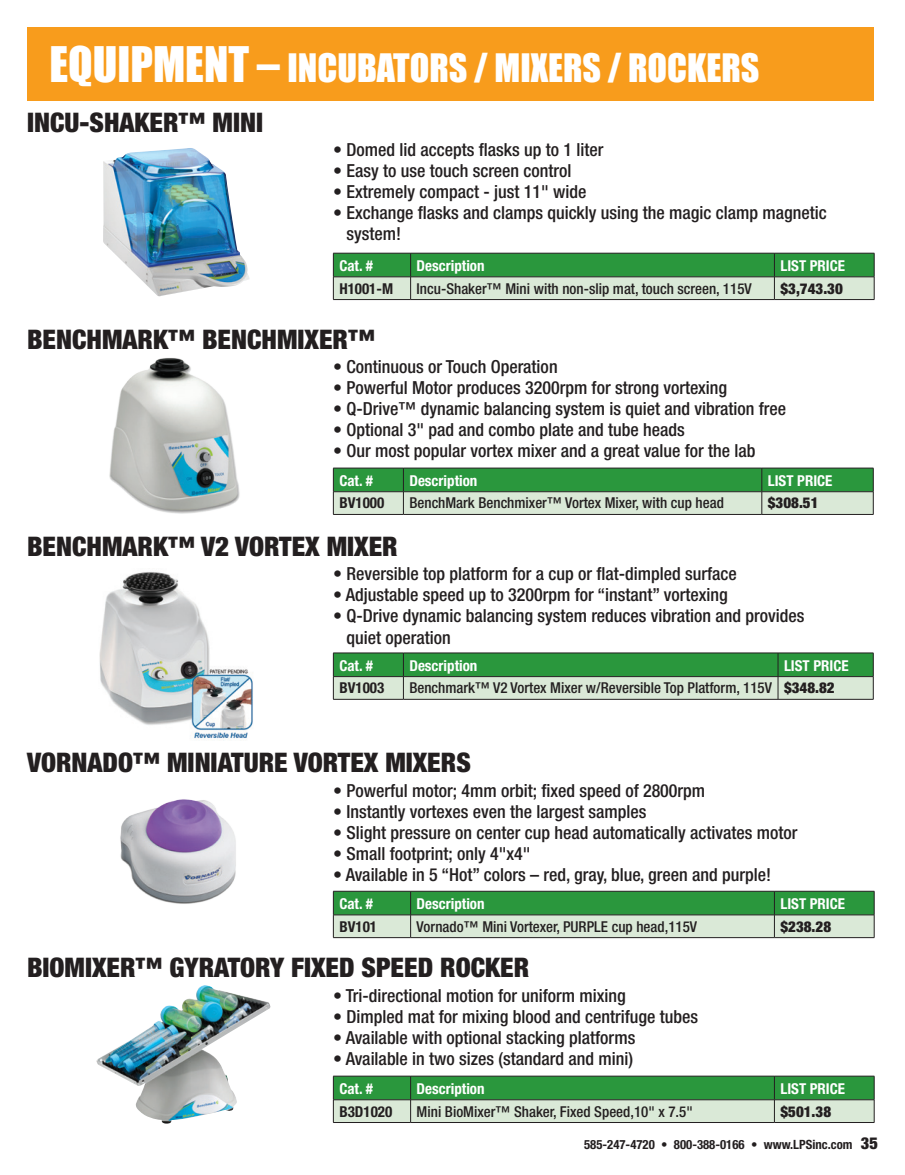
<style>
.page{position:relative;width:905px;height:1175px;background:#fff}
.page>*{position:absolute;margin:0;border:0;box-sizing:border-box;transform-origin:0 0}
.t1{font:36px "Impact";color:#fff}
.t2{font:900 condensed 27px "Helvetica Neue";color:#231f20}
.t3{font:500 condensed 18px/21px "Helvetica Neue";color:#231f20}
.t4{font:500 condensed 15px "Helvetica Neue LT Std";color:#231f20}
.t5{font:700 condensed 15px "Helvetica Neue";color:#fff}
.t6{font:700 condensed 15px "Helvetica Neue LT Std";color:#231f20}
.t7{font:900 condensed 15px "Helvetica Neue LT Std";color:#231f20}
.t8{font:700 condensed 12.75px "Helvetica Neue LT Std";color:#231f20}
.s1{font-size:45px}
.s2{font-weight:900}
.s3{font-weight:900;font-size:16.5px}
</style>
<div class="page">
<div style="left:27px;top:27px;width:846px;height:74px;background:#f89c1c"></div>
<svg style="left:333px;top:468px;width:541px;height:46px;background:#7cb884"></svg>
<hr style="left:333px;top:514px;width:70px;height:1px;background:#231f20">
<hr style="left:403px;top:514px;width:358px;height:1px;background:#231f20">
<hr style="left:761px;top:514px;width:112px;height:1px;background:#231f20">
<hr style="left:333px;top:652px;width:70px;height:1px;background:#231f20">
<hr style="left:403px;top:652px;width:375px;height:1px;background:#231f20">
<hr style="left:778px;top:652px;width:95px;height:1px;background:#231f20">
<svg style="left:333px;top:653px;width:541px;height:46px;background:#7cb884"></svg>
<hr style="left:333px;top:699px;width:70px;height:1px;background:#231f20">
<hr style="left:403px;top:699px;width:375px;height:1px;background:#231f20">
<hr style="left:778px;top:699px;width:95px;height:1px;background:#231f20">
<hr style="left:333px;top:1075px;width:77px;height:1px;background:#231f20">
<hr style="left:410px;top:1075px;width:364px;height:1px;background:#231f20">
<hr style="left:774px;top:1075px;width:100px;height:1px;background:#231f20">
<svg style="left:333px;top:1076px;width:541px;height:46px;background:#7cb884"></svg>
<hr style="left:333px;top:1122px;width:77px;height:1px;background:#231f20">
<hr style="left:410px;top:1122px;width:364px;height:1px;background:#231f20">
<hr style="left:774px;top:1122px;width:100px;height:1px;background:#231f20">
<svg style="left:333px;top:253px;width:541px;height:46px;background:#7cb884"></svg>
<hr style="left:333px;top:299px;width:77px;height:1px;background:#231f20">
<hr style="left:410px;top:299px;width:364px;height:1px;background:#231f20">
<hr style="left:774px;top:299px;width:100px;height:1px;background:#231f20">
<img style="left:103px;top:148px;width:147px;height:148px">
<svg style="left:333px;top:891px;width:541px;height:46px;background:#7cb883"></svg>
<hr style="left:333px;top:937px;width:77px;height:1px;background:#231f20">
<hr style="left:410px;top:937px;width:364px;height:1px;background:#231f20">
<hr style="left:774px;top:937px;width:100px;height:1px;background:#231f20">
<img style="left:120px;top:799px;width:116px;height:105px">
<img style="left:109px;top:358px;width:131px;height:156px">
<img style="left:99px;top:572px;width:154px;height:169px">
<img style="left:96px;top:985px;width:175px;height:139px">
<h1 class="t1" style="left:50px;top:40px;width:711px"><span class="s1">EQUIPMENT –</span> INCUBATORS / MIXERS / ROCKERS</h1>
<h2 class="t2" style="left:27px;top:105px;width:237px">INCU-SHAKER™ MINI</h2>
<p class="t3" style="left:333px;top:139px;width:272px">• Domed lid accepts flasks up to 1 liter</p>
<p class="t3" style="left:333px;top:160px;width:240px">• Easy to use touch screen control</p>
<p class="t3" style="left:333px;top:181px;width:255px">• Extremely compact - just 11" wide</p>
<p class="t3" style="left:346px;top:202px;width:482px;text-indent:-13px">• Exchange flasks and clamps quickly using the magic clamp magnetic system!</p>
<p class="t5" style="left:339px;top:256px;width:35px">Cat. #</p>
<p class="t5" style="left:416px;top:256px;width:69px">Description</p>
<p class="t5" style="left:780px;top:256px;width:66px">LIST PRICE</p>
<p class="t6" style="left:339px;top:279px;width:55px">H1001-M</p>
<p class="t4" style="left:416px;top:279px;width:337px">Incu-Shaker™ Mini with non-slip mat, touch screen, 115V</p>
<p class="t7" style="left:780px;top:279px;width:64px">$3,743.30</p>
<h2 class="t2" style="left:27px;top:322px;width:349px">BENCHMARK™ BENCHMIXER™</h2>
<p class="t3" style="left:333px;top:356px;width:226px">• Continuous or Touch Operation</p>
<p class="t3" style="left:333px;top:377px;width:395px">• Powerful Motor produces 3200rpm for strong vortexing</p>
<p class="t3" style="left:333px;top:398px;width:454px">• Q-Drive™ dynamic balancing system is quiet and vibration free</p>
<p class="t3" style="left:333px;top:419px;width:353px">• Optional 3" pad and combo plate and tube heads</p>
<p class="t3" style="left:333px;top:440px;width:424px">• Our most popular vortex mixer and a great value for the lab</p>
<p class="t5" style="left:339px;top:471px;width:35px">Cat. #</p>
<p class="t5" style="left:409px;top:471px;width:69px">Description</p>
<p class="t5" style="left:767px;top:471px;width:66px">LIST PRICE</p>
<p class="t6" style="left:339px;top:494px;width:46px">BV1000</p>
<p class="t4" style="left:409px;top:494px;width:316px">BenchMark Benchmixer™ Vortex Mixer, with cup head</p>
<p class="t7" style="left:767px;top:494px;width:52px">$308.51</p>
<h2 class="t2" style="left:27px;top:529px;width:372px">BENCHMARK™ V2 VORTEX MIXER</h2>
<p class="t3" style="left:333px;top:563px;width:405px">• Reversible top platform for a cup or flat-dimpled surface</p>
<p class="t3" style="left:333px;top:584px;width:396px">• Adjustable speed up to 3200rpm for “instant” vortexing</p>
<p class="t3" style="left:346px;top:605px;width:459px;text-indent:-13px">• Q-Drive dynamic balancing system reduces vibration and provides quiet operation</p>
<p class="t5" style="left:339px;top:656px;width:35px">Cat. #</p>
<p class="t5" style="left:409px;top:656px;width:69px">Description</p>
<p class="t5" style="left:784px;top:656px;width:66px">LIST PRICE</p>
<p class="t6" style="left:339px;top:679px;width:46px">BV1003</p>
<p class="t4" style="left:409px;top:679px;width:427px">Benchmark™ V2 Vortex Mixer w/Reversible Top Platform, 115V <span class="s2">$348.82</span></p>
<h2 class="t2" style="left:27px;top:745px;width:445px">VORNADO™ MINIATURE VORTEX MIXERS</h2>
<p class="t3" style="left:333px;top:779px;width:373px">• Powerful motor; 4mm orbit; fixed speed of 2800rpm</p>
<p class="t3" style="left:333px;top:800px;width:315px">• Instantly vortexes even the largest samples</p>
<p class="t3" style="left:333px;top:821px;width:466px">• Slight pressure on center cup head automatically activates motor</p>
<p class="t3" style="left:333px;top:842px;width:199px">• Small footprint; only 4"x4"</p>
<p class="t3" style="left:333px;top:863px;width:439px">• Available in 5 “Hot” colors – red, gray, blue, green and purple!</p>
<p class="t5" style="left:339px;top:894px;width:35px">Cat. #</p>
<p class="t5" style="left:416px;top:894px;width:69px">Description</p>
<p class="t5" style="left:780px;top:894px;width:66px">LIST PRICE</p>
<p class="t6" style="left:339px;top:917px;width:39px">BV101</p>
<p class="t4" style="left:416px;top:917px;width:282px">Vornado™ Mini Vortexer, PURPLE cup head,115V</p>
<p class="t7" style="left:780px;top:917px;width:52px">$238.28</p>
<h2 class="t2" style="left:27px;top:950px;width:503px">BIOMIXER™ GYRATORY FIXED SPEED ROCKER</h2>
<p class="t3" style="left:333px;top:984px;width:294px">• Tri-directional motion for uniform mixing</p>
<p class="t3" style="left:333px;top:1005px;width:366px">• Dimpled mat for mixing blood and centrifuge tubes</p>
<p class="t3" style="left:333px;top:1026px;width:304px">• Available with optional stacking platforms</p>
<p class="t3" style="left:333px;top:1047px;width:301px">• Available in two sizes (standard and mini)</p>
<p class="t5" style="left:339px;top:1079px;width:35px">Cat. #</p>
<p class="t5" style="left:416px;top:1079px;width:69px">Description</p>
<p class="t5" style="left:780px;top:1079px;width:66px">LIST PRICE</p>
<p class="t6" style="left:339px;top:1102px;width:54px">B3D1020</p>
<p class="t4" style="left:416px;top:1102px;width:278px">Mini BioMixer™ Shaker, Fixed Speed,10" x 7.5"</p>
<p class="t7" style="left:780px;top:1101px;width:52px">$501.38</p>
<p class="t8" style="left:584px;top:1136px;width:295px">585-247-4720 • 800-388-0166 • www.LPSinc.com <span class="s3">35</span></p>
</div>
